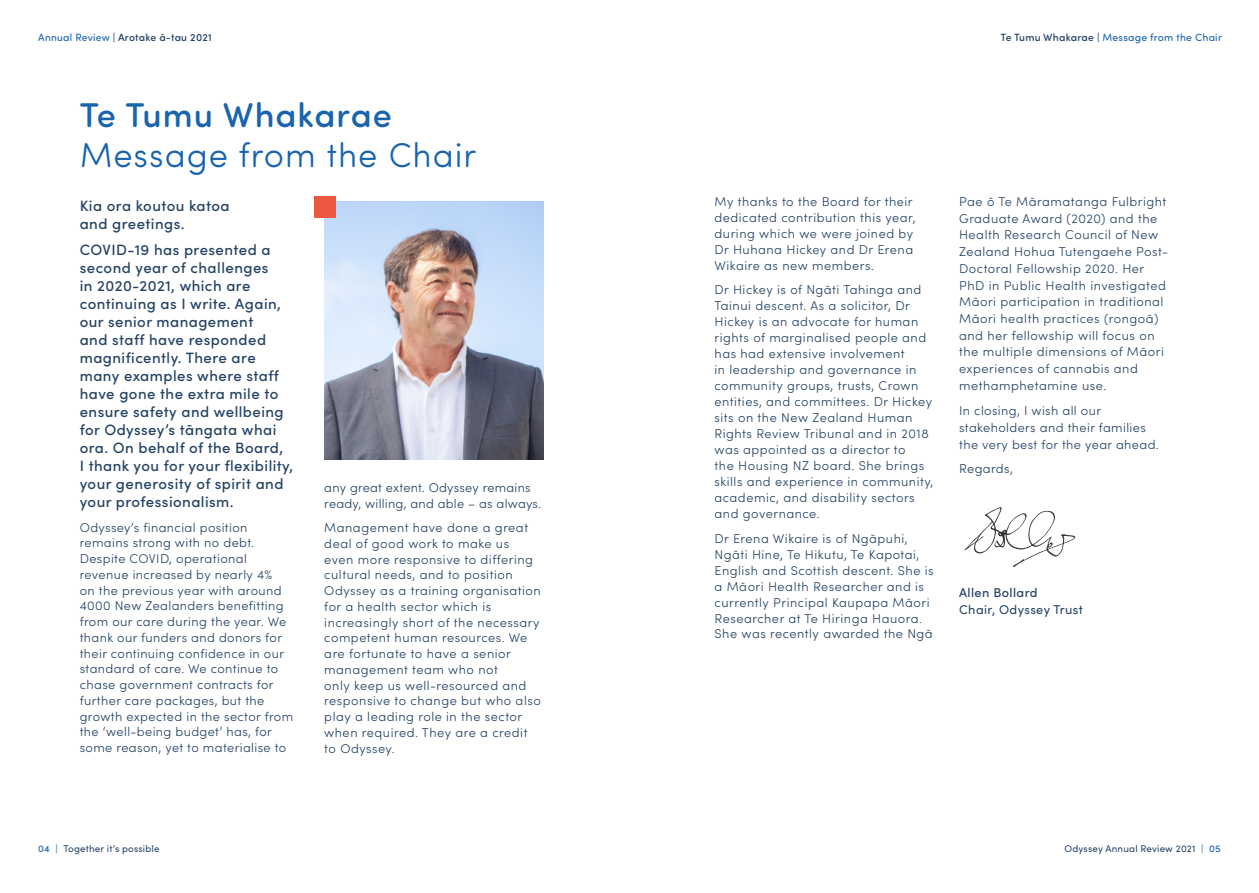
<style>
.page{position:relative;width:1259px;height:893px;background:#fff}
.page>*{position:absolute;margin:0;border:0;box-sizing:border-box;transform-origin:0 0}
.t1{font:300 34.5px "Sofia Pro Soft";letter-spacing:.03em;color:#1a64ae}
.t2{font:500 34.5px "Sofia Pro Soft";letter-spacing:.03em;color:#1a64ae}
.t3{font:500 15px/18px "Sofia Pro";letter-spacing:.03em;color:#254364}
.t4{font:300 12.75px/15.8px "Sofia Pro";letter-spacing:.04em;color:#254364}
.t5{font:300 12.75px/15.8px "Sofia Pro";letter-spacing:.02em;color:#254364}
.t6{font:12.75px "Sofia Pro";letter-spacing:.03em;color:#254364}
.t7{font:500 12.75px "Sofia Pro";letter-spacing:.03em;color:#254364}
.t8{font:10.5px "Sofia Pro Soft";letter-spacing:.02em;color:#1a64ae}
.t9{font:500 10.5px "Sofia Pro Soft";letter-spacing:.02em;color:#254364}
.t10{font:9.75px "Sofia Pro";letter-spacing:.02em;color:#254364}
.s1{font-weight:400;color:#1a64ae}
.s2{font-weight:500;color:#254364}
.s3{font-weight:500;color:#1a64ae}
.s4{color:#1a64ae}
</style>
<div class="page">
<img style="left:324px;top:202px;width:219px;height:257px">
<div style="left:315px;top:197px;width:21px;height:21px;background:#eb573f"></div>
<svg style="left:964px;top:507px;width:111px;height:60px"></svg>
<p class="t9" style="left:38px;top:30px;width:175px"><span class="s1">Annual Review</span> | Arotake ā-tau 2021</p>
<p class="t8" style="left:1000px;top:30px;width:223px"><span class="s2">Te Tumu Whakarae |</span> Message from the Chair</p>
<h1 class="t2" style="left:80px;top:90px;width:313px">Te Tumu Whakarae</h1>
<h1 class="t1" style="left:80px;top:132px;width:398px">Message from the Chair</h1>
<p class="t3" style="left:80px;top:196px;width:151px">Kia ora koutou katoa and greetings.</p>
<p class="t3" style="left:80px;top:240px;width:215px">COVID-19 has presented a second year of challenges<br>in 2020-2021, which are continuing as I write. Again, our senior management<br>and staff have responded magnificently. There are many examples where staff have gone the extra mile to ensure safety and wellbeing for Odyssey’s tāngata whai ora. On behalf of the Board,<br>I thank you for your flexibility, your generosity of spirit and your professionalism.</p>
<p class="t4" style="left:80px;top:519px;width:215px">Odyssey’s financial position remains strong with no debt.<br>Despite COVID, operational revenue increased by nearly 4%<br>on the previous year with around<br>4000 New Zealanders benefitting from our care during the year. We thank our funders and donors for their continuing confidence in our standard of care. We continue to chase government contracts for further care packages, but the growth expected in the sector from the ‘well-being budget’ has, for some reason, yet to materialise to</p>
<p class="t5" style="left:324px;top:479px;width:218px">any great extent. Odyssey remains ready, willing, and able – as always.</p>
<p class="t4" style="left:324px;top:519px;width:218px">Management have done a great deal of good work to make us even more responsive to differing cultural needs, and to position<br>Odyssey as a training organisation for a health sector which is increasingly short of the necessary competent human resources. We are fortunate to have a senior management team who not<br>only keep us well-resourced and responsive to change but who also play a leading role in the sector when required. They are a credit to Odyssey.</p>
<p class="t4" style="left:714px;top:193px;width:202px">My thanks to the Board for their dedicated contribution this year, during which we were joined by<br>Dr Huhana Hickey and Dr Erena<br>Wikaire as new members.</p>
<p class="t4" style="left:714px;top:281px;width:220px">Dr Hickey is of Ngāti Tahinga and<br>Tainui descent. As a solicitor, Dr<br>Hickey is an advocate for human rights of marginalised people and has had extensive involvement<br>in leadership and governance in community groups, trusts, Crown entities, and committees. Dr Hickey sits on the New Zealand Human<br>Rights Review Tribunal and in 2018 was appointed as a director to<br>the Housing NZ board. She brings skills and experience in community, academic, and disability sectors and governance.</p>
<p class="t4" style="left:714px;top:529px;width:220px">Dr Erena Wikaire is of Ngāpuhi, Ngāti Hine, Te Hikutu, Te Kapotai, English and Scottish descent. She is a Māori Health Researcher and is currently Principal Kaupapa Māori Researcher at Te Hiringa Hauora.<br>She was recently awarded the Ngā</p>
<p class="t4" style="left:959px;top:192px;width:211px;line-height:16.8px">Pae ō Te Māramatanga Fulbright<br>Graduate Award (2020) and the<br>Health Research Council of New<br>Zealand Hohua Tutengaehe Post-<br>Doctoral Fellowship 2020. Her<br>PhD in Public Health investigated<br>Māori participation in traditional<br>Māori health practices (rongoā) and her fellowship will focus on the multiple dimensions of Māori experiences of cannabis and methamphetamine use.</p>
<p class="t4" style="left:959px;top:402px;width:201px;line-height:16.8px">In closing, I wish all our stakeholders and their families the very best for the year ahead.</p>
<p class="t4" style="left:959px;top:460px;width:55px">Regards,</p>
<p class="t7" style="left:959px;top:584px;width:80px">Allen Bollard</p>
<p class="t6" style="left:959px;top:600px;width:125px">Chair, Odyssey Trust</p>
<p class="t10" style="left:38px;top:841px;width:123px"><span class="s3">04</span> <span class="s4">|</span> Together it’s possible</p>
<p class="t10" style="left:1064px;top:841px;width:158px">Odyssey Annual Review 2021 <span class="s4">|</span> <span class="s3">05</span></p>
</div>
